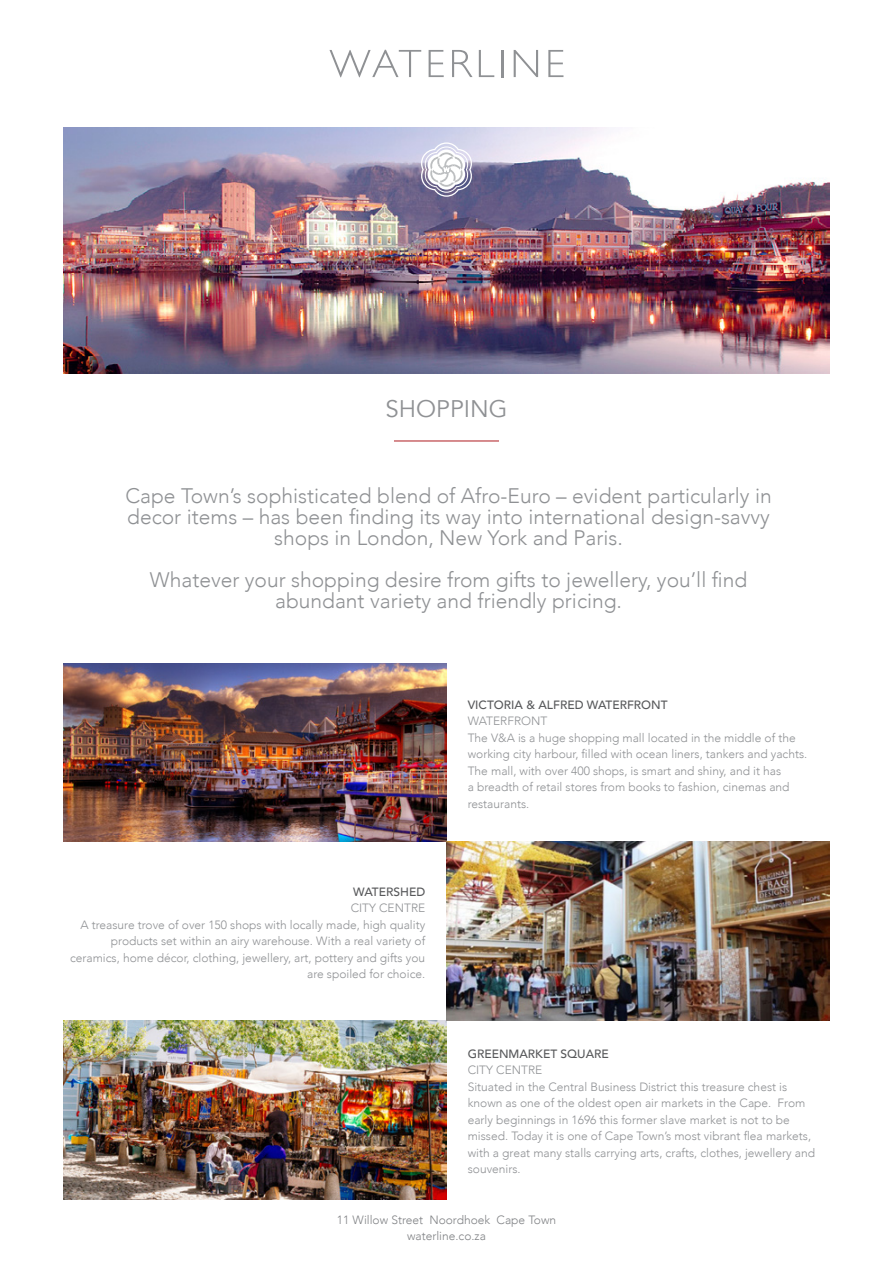
<style>
.page{position:relative;width:893px;height:1263px;background:#fff}
.page>*{position:absolute;margin:0;border:0;box-sizing:border-box;transform-origin:0 0}
.t1{font:24px "Avenir";color:#8f9194}
.list{font:300 21px/21px "Avenir";color:#8f9194;text-align:center}
.list-2{font:300 12px/16.5px "Avenir";color:#8f9194}
.list_Heading{font:500 12px "Avenir";color:#58595b}
.Bullet{font:300 12px "Avenir";color:#808285}
</style>
<div class="page">
<img style="left:64px;top:128px;width:765px;height:246px">
<img style="left:64px;top:663px;width:382px;height:179px">
<img style="left:64px;top:1020px;width:382px;height:179px">
<img style="left:446px;top:842px;width:383px;height:178px">
<svg style="left:329px;top:50px;width:92px;height:27px"></svg>
<svg style="left:429px;top:50px;width:15px;height:27px"></svg>
<svg style="left:452px;top:50px;width:21px;height:27px"></svg>
<svg style="left:479px;top:50px;width:15px;height:27px"></svg>
<hr style="left:501px;top:50px;width:2px;height:27px;background:#8f9194">
<svg style="left:514px;top:50px;width:24px;height:27px"></svg>
<svg style="left:548px;top:50px;width:15px;height:27px"></svg>
<svg style="left:419px;top:142px;width:55px;height:55px"></svg>
<hr style="left:394px;top:441px;width:105px;height:1px;background:#ae1b1f">
<p class="t1" style="left:385px;top:395px;width:123px">SHOPPING</p>
<p class="list" style="left:125px;top:486px;width:648px">Cape Town’s sophisticated blend of Afro-Euro – evident particularly in decor items – has been finding its way into international design-savvy shops in London, New York and Paris.</p>
<p class="list" style="left:150px;top:570px;width:599px">Whatever your shopping desire from gifts to jewellery, you’ll find abundant variety and friendly pricing.</p>
<p class="list_Heading" style="left:353px;top:881px;width:73px">WATERSHED</p>
<p class="list-2" style="left:351px;top:900px;width:76px">CITY CENTRE</p>
<p class="list-2" style="left:70px;top:916px;width:357px;text-align:right">A treasure trove of over 150 shops with locally made, high quality products set within an airy warehouse. With a real variety of ceramics, home décor, clothing, jewellery, art, pottery and gifts you are spoiled for choice.</p>
<p class="list_Heading" style="left:468px;top:694px;width:201px">VICTORIA &amp; ALFRED WATERFRONT</p>
<p class="list-2" style="left:468px;top:713px;width:81px">WATERFRONT</p>
<p class="list-2" style="left:468px;top:729px;width:341px">The V&amp;A is a huge shopping mall located in the middle of the working city harbour, filled with ocean liners, tankers and yachts.<br>The mall, with over 400 shops, is smart and shiny, and it has<br>a breadth of retail stores from books to fashion, cinemas and restaurants.</p>
<p class="list_Heading" style="left:468px;top:1043px;width:143px">GREENMARKET SQUARE</p>
<p class="list-2" style="left:468px;top:1062px;width:76px">CITY CENTRE</p>
<p class="list-2" style="left:468px;top:1078px;width:349px">Situated in the Central Business District this treasure chest is known as one of the oldest open air markets in the Cape. From early beginnings in 1696 this former slave market is not to be missed. Today it is one of Cape Town’s most vibrant flea markets, with a great many stalls carrying arts, crafts, clothes, jewellery and souvenirs.</p>
<p class="Bullet" style="left:337px;top:1213px;width:221px">11 Willow Street Noordhoek Cape Town</p>
<p class="Bullet" style="left:407px;top:1229px;width:80px">waterline.co.za</p>
</div>
